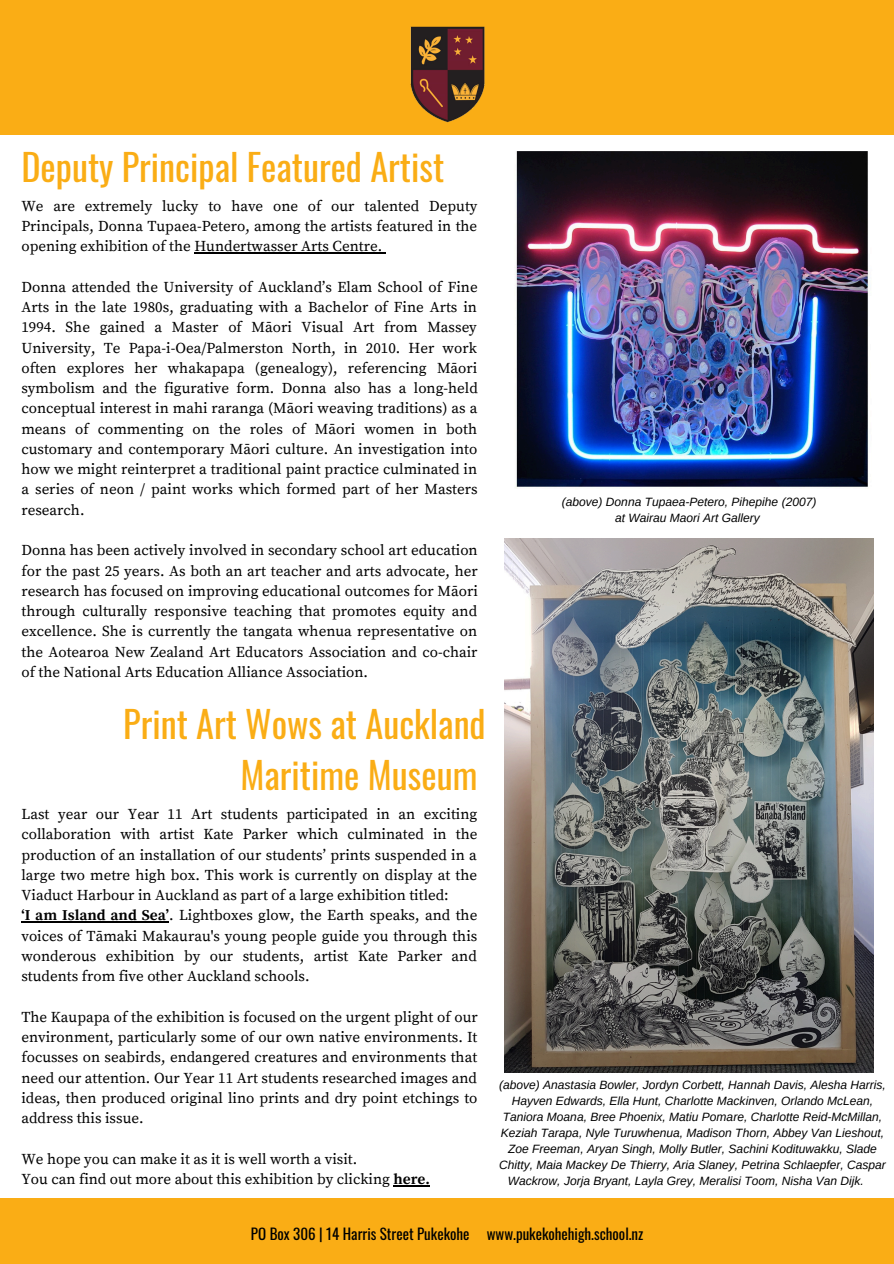
<style>
.page{position:relative;width:894px;height:1264px;background:#fff}
.page>*{position:absolute;margin:0;border:0;box-sizing:border-box;transform-origin:0 0}
.t1{font:36.3px/50.7px "Oswald";color:#faad15;text-align:right}
.t2{font:15px/20.2px "Source Serif Pro";color:#000;text-align:justify}
.t3{font:15px "Oswald";color:#000}
.t4{font:italic 12px/16px "Arimo";color:#000;text-align:center}
.s1{font-weight:700}
</style>
<div class="page">
<div style="left:0;top:1198px;width:893px;height:65px;background:#faad15"></div>
<img style="left:497px;top:134px;width:383px;height:354px">
<div style="left:0;top:0;width:893px;height:134px;background:#faad15"></div>
<img style="left:410px;top:26px;width:75px;height:96px">
<img style="left:504px;top:538px;width:369px;height:534px">
<hr style="left:194px;top:252px;width:188px;height:1px;background:#000">
<hr style="left:21px;top:921px;width:148px;height:1px;background:#000">
<hr style="left:393px;top:1184px;width:37px;height:2px;background:#000">
<h1 class="t1" style="left:21px;top:138px;width:424px">Deputy Principal Featured Artist</h1>
<p class="t2" style="left:21px;top:196px;width:457px">We are extremely lucky to have one of our talented Deputy Principals, Donna Tupaea-Petero, among the artists featured in the opening exhibition of the Hundertwasser Arts Centre.</p>
<p class="t2" style="left:21px;top:277px;width:458px">Donna attended the University of Auckland’s Elam School of Fine Arts in the late 1980s, graduating with a Bachelor of Fine Arts in 1994. She gained a Master of Māori Visual Art from Massey University, Te Papa-i-Oea/Palmerston North, in 2010. Her work often explores her whakapapa (genealogy), referencing Māori symbolism and the figurative form. Donna also has a long-held conceptual interest in mahi raranga (Māori weaving traditions) as a means of commenting on the roles of Māori women in both customary and contemporary Māori culture. An investigation into how we might reinterpret a traditional paint practice culminated in a series of neon / paint works which formed part of her Masters research.</p>
<p class="t2" style="left:21px;top:541px;width:458px">Donna has been actively involved in secondary school art education for the past 25 years. As both an art teacher and arts advocate, her research has focused on improving educational outcomes for Māori through culturally responsive teaching that promotes equity and excellence. She is currently the tangata whenua representative on the Aotearoa New Zealand Art Educators Association and co-chair of the National Arts Education Alliance Association.</p>
<h1 class="t1" style="left:123px;top:695px;width:364px">Print Art Wows at Auckland<br>Maritime Museum</h1>
<p class="t2" style="left:21px;top:804px;width:457px;text-align:left">Last year our Year 11 Art students participated in an exciting collaboration with artist Kate Parker which culminated in the production of an installation of our students’ prints suspended in a large two metre high box. This work is currently on display at the Viaduct Harbour in Auckland as part of a large exhibition titled:<br><span class="s1">‘I am Island and Sea’</span>. Lightboxes glow, the Earth speaks, and the voices of Tāmaki Makaurau's young people guide you through this wonderous exhibition by our students, artist Kate Parker and students from five other Auckland schools.</p>
<p class="t2" style="left:21px;top:1007px;width:458px">The Kaupapa of the exhibition is focused on the urgent plight of our environment, particularly some of our own native environments. It focusses on seabirds, endangered creatures and environments that need our attention. Our Year 11 Art students researched images and ideas, then produced original lino prints and dry point etchings to address this issue.</p>
<p class="t2" style="left:21px;top:1149px;width:410px">We hope you can make it as it is well worth a visit.<br>You can find out more about this exhibition by clicking <span class="s1">here.</span></p>
<p class="t4" style="left:561px;top:493px;width:256px">(above) Donna Tupaea-Petero, Pihepihe (2007) at Wairau Maori Art Gallery</p>
<p class="t4" style="left:499px;top:1077px;width:388px">(above) Anastasia Bowler, Jordyn Corbett, Hannah Davis, Alesha Harris,</p>
<p class="t4" style="left:511px;top:1093px;width:363px">Hayven Edwards, Ella Hunt, Charlotte Mackinven, Orlando McLean,</p>
<p class="t4" style="left:502px;top:1109px;width:381px">Taniora Moana, Bree Phoenix, Matiu Pomare, Charlotte Reid-McMillan,</p>
<p class="t4" style="left:500px;top:1125px;width:385px">Keziah Tarapa, Nyle Turuwhenua, Madison Thorn, Abbey Van Lieshout,</p>
<p class="t4" style="left:508px;top:1141px;width:370px">Zoe Freeman, Aryan Singh, Molly Butler, Sachini Kodituwakku, Slade</p>
<p class="t4" style="left:499px;top:1157px;width:388px">Chitty, Maia Mackey De Thierry, Aria Slaney, Petrina Schlaepfer, Caspar</p>
<p class="t4" style="left:507px;top:1173px;width:357px">Wackrow, Jorja Bryant, Layla Grey, Meralisi Toom, Nisha Van Dijk.</p>
<p class="t3" style="left:251px;top:1220px;width:394px">PO Box 306 | 14 Harris Street Pukekohe www.pukekohehigh.school.nz</p>
</div>
